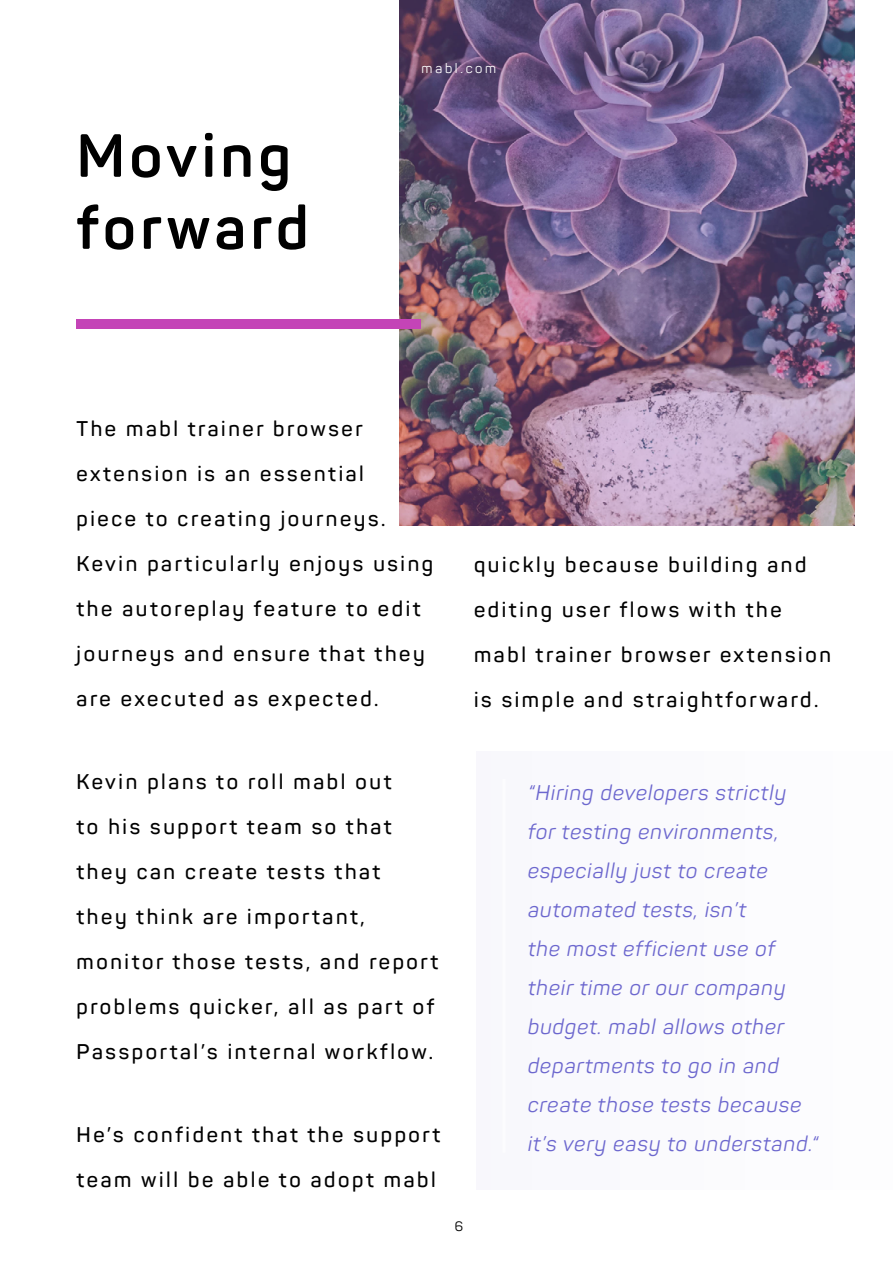
<style>
.page{position:relative;width:893px;height:1263px;background:#fff}
.page>*{position:absolute;margin:0;border:0;box-sizing:border-box;transform-origin:0 0}
.t1{font:700 60px/72px "Panton";letter-spacing:.08em;color:#000}
.t2{font:600 21px/45px "Panton";letter-spacing:.125em;color:#000}
.t3{font:italic 21px/39px "Panton";letter-spacing:.05em;color:#6c67ce}
.t4{font:13.5px "Panton";letter-spacing:.2em;color:#fff}
.t5{font:13.5px "Panton";color:#000}
</style>
<div class="page">
<img style="left:400px;top:0;width:455px;height:525px">
<div style="left:476px;top:752px;width:417px;height:438px;background:#fafafd"></div>
<div style="left:77px;top:319px;width:344px;height:10px;background:#c444b7"></div>
<hr style="left:502px;top:779px;width:4px;height:374px;background:#fff">
<h1 class="t1" style="left:77px;top:119px;width:234px">Moving forward</h1>
<p class="t4" style="left:422px;top:59px;width:76px">mabl.com</p>
<p class="t2" style="left:77px;top:406px;width:358px">The mabl trainer browser extension is an essential<br>piece to creating journeys.<br>Kevin particularly enjoys using the autoreplay feature to edit journeys and ensure that they are executed as expected.</p>
<p class="t2" style="left:474px;top:542px;width:358px">quickly because building and editing user flows with the mabl trainer browser extension is simple and straightforward.</p>
<p class="t2" style="left:77px;top:759px;width:363px">Kevin plans to roll mabl out<br>to his support team so that they can create tests that<br>they think are important, monitor those tests, and report problems quicker, all as part of<br>Passportal’s internal workflow.</p>
<p class="t2" style="left:77px;top:1112px;width:365px">He’s confident that the support team will be able to adopt mabl</p>
<p class="t5" style="left:455px;top:1218px;width:10px">6</p>
<p class="t3" style="left:528px;top:773px;width:292px">“Hiring developers strictly for testing environments, especially just to create automated tests, isn’t<br>the most efficient use of their time or our company budget. mabl allows other departments to go in and create those tests because it’s very easy to understand.“</p>
</div>
